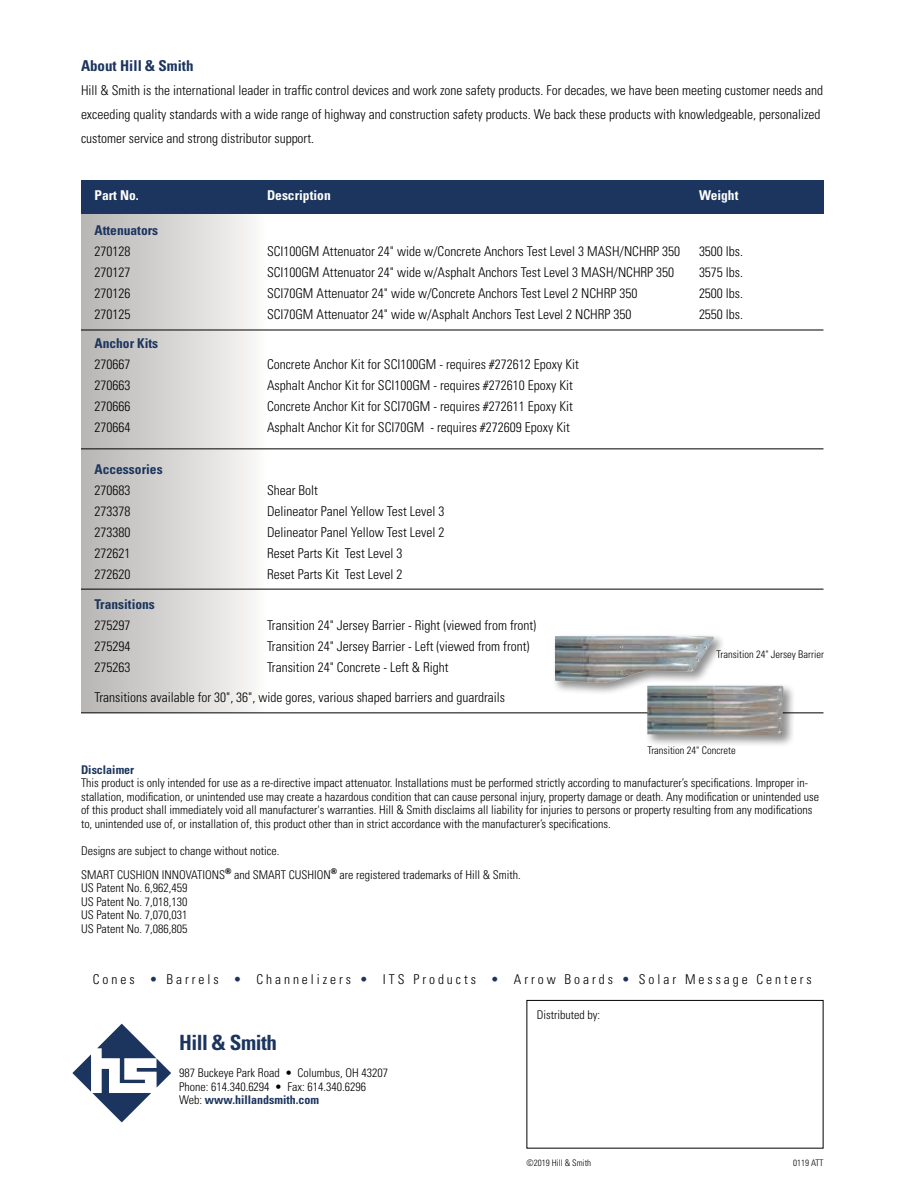
<style>
.page{position:relative;width:918px;height:1188px;background:#fff}
.page>*{position:absolute;margin:0;border:0;box-sizing:border-box;transform-origin:0 0}
.t1{font:700 condensed 21px "Univers LT Std";letter-spacing:-.02em;color:#1c355e}
.t2{font:700 condensed 15px "Univers LT Std";color:#1c355e}
.t3{font:300 condensed 13.5px/24px "Univers LT Std";color:#000}
.t4{font:300 condensed 13.5px "Univers LT Std";letter-spacing:.22em;color:#000}
.t5{font:700 condensed 13.5px "Univers LT Std";color:#1c355e}
.t6{font:700 condensed 13.5px "Univers LT Std";color:#fff}
.t7{font:300 condensed 12px/13.5px "Univers LT Std";color:#000}
.t8{font:700 condensed 12px "Univers LT Std";color:#1c355e}
.t9{font:300 condensed 10.5px "Univers LT Std";color:#000}
.t10{font:300 condensed 9px "Univers LT Std";color:#000}
.s1{color:#1c355e}
.s2{font-weight:700;color:#1c355e}
</style>
<div class="page">
<svg style="left:81px;top:214px;width:186px;height:498px;background:#d7d6d5"></svg>
<div style="left:81px;top:180px;width:743px;height:34px;background:#1c355e"></div>
<hr style="left:81px;top:330px;width:743px;height:1px;background:#000">
<hr style="left:81px;top:448px;width:743px;height:1px;background:#000">
<hr style="left:81px;top:589px;width:743px;height:1px;background:#000">
<hr style="left:81px;top:712px;width:743px;height:1px;background:#000">
<div style="left:644px;top:683px;width:151px;height:64px;background:#000;opacity:.45"></div>
<img style="left:647px;top:686px;width:136px;height:49px">
<div style="left:552px;top:633px;width:174px;height:62px;background:#000;opacity:.45"></div>
<img style="left:555px;top:636px;width:159px;height:47px">
<div style="left:526px;top:1000px;width:298px;height:149px;border:1px solid #000"></div>
<svg style="left:72px;top:1024px;width:99px;height:98px"></svg>
<p class="t2" style="left:81px;top:57px;width:114px">About Hill &amp; Smith</p>
<p class="t3" style="left:81px;top:78px;width:744px">Hill &amp; Smith is the international leader in traffic control devices and work zone safety products. For decades, we have been meeting customer needs and exceeding quality standards with a wide range of highway and construction safety products. We back these products with knowledgeable, personalized customer service and strong distributor support.</p>
<p class="t6" style="left:94px;top:187px;width:46px">Part No.</p>
<p class="t6" style="left:267px;top:187px;width:65px">Description</p>
<p class="t6" style="left:699px;top:187px;width:41px">Weight</p>
<p class="t5" style="left:94px;top:222px;width:65px">Attenuators</p>
<p class="t3" style="left:94px;top:239px;width:37px">270128</p>
<p class="t3" style="left:267px;top:239px;width:415px">SCI100GM Attenuator 24" wide w/Concrete Anchors Test Level 3 MASH/NCHRP 350</p>
<p class="t3" style="left:699px;top:239px;width:46px">3500 lbs.</p>
<p class="t3" style="left:94px;top:260px;width:37px">270127</p>
<p class="t3" style="left:267px;top:260px;width:409px">SCI100GM Attenuator 24" wide w/Asphalt Anchors Test Level 3 MASH/NCHRP 350</p>
<p class="t3" style="left:699px;top:260px;width:46px">3575 lbs.</p>
<p class="t3" style="left:94px;top:281px;width:37px">270126</p>
<p class="t3" style="left:267px;top:281px;width:372px">SCI70GM Attenuator 24" wide w/Concrete Anchors Test Level 2 NCHRP 350</p>
<p class="t3" style="left:699px;top:281px;width:46px">2500 lbs.</p>
<p class="t3" style="left:94px;top:302px;width:37px">270125</p>
<p class="t3" style="left:267px;top:302px;width:366px">SCI70GM Attenuator 24" wide w/Asphalt Anchors Test Level 2 NCHRP 350</p>
<p class="t3" style="left:699px;top:302px;width:46px">2550 lbs.</p>
<p class="t5" style="left:94px;top:335px;width:65px">Anchor Kits</p>
<p class="t3" style="left:94px;top:353px;width:37px">270667</p>
<p class="t3" style="left:267px;top:353px;width:313px">Concrete Anchor Kit for SCI100GM - requires #272612 Epoxy Kit</p>
<p class="t3" style="left:94px;top:374px;width:37px">270663</p>
<p class="t3" style="left:267px;top:374px;width:307px">Asphalt Anchor Kit for SCI100GM - requires #272610 Epoxy Kit</p>
<p class="t3" style="left:94px;top:395px;width:37px">270666</p>
<p class="t3" style="left:267px;top:395px;width:307px">Concrete Anchor Kit for SCI70GM - requires #272611 Epoxy Kit</p>
<p class="t3" style="left:94px;top:416px;width:37px">270664</p>
<p class="t3" style="left:267px;top:416px;width:304px">Asphalt Anchor Kit for SCI70GM - requires #272609 Epoxy Kit</p>
<p class="t5" style="left:94px;top:461px;width:70px">Accessories</p>
<p class="t3" style="left:94px;top:479px;width:37px">270683</p>
<p class="t3" style="left:267px;top:479px;width:52px">Shear Bolt</p>
<p class="t3" style="left:94px;top:500px;width:37px">273378</p>
<p class="t3" style="left:267px;top:500px;width:179px">Delineator Panel Yellow Test Level 3</p>
<p class="t3" style="left:94px;top:521px;width:37px">273380</p>
<p class="t3" style="left:267px;top:521px;width:179px">Delineator Panel Yellow Test Level 2</p>
<p class="t3" style="left:94px;top:542px;width:37px">272621</p>
<p class="t3" style="left:267px;top:542px;width:137px">Reset Parts Kit Test Level 3</p>
<p class="t3" style="left:94px;top:563px;width:37px">272620</p>
<p class="t3" style="left:267px;top:563px;width:137px">Reset Parts Kit Test Level 2</p>
<p class="t5" style="left:94px;top:596px;width:62px">Transitions</p>
<p class="t3" style="left:94px;top:613px;width:37px">275297</p>
<p class="t3" style="left:267px;top:613px;width:271px">Transition 24" Jersey Barrier - Right (viewed from front)</p>
<p class="t3" style="left:94px;top:634px;width:37px">275294</p>
<p class="t3" style="left:267px;top:634px;width:264px">Transition 24" Jersey Barrier - Left (viewed from front)</p>
<p class="t3" style="left:94px;top:655px;width:37px">275263</p>
<p class="t9" style="left:717px;top:648px;width:109px">Transition 24" Jersey Barrier</p>
<p class="t3" style="left:94px;top:653px;width:412px;line-height:29.7px;text-indent:173px">Transition 24" Concrete - Left &amp; Right<br>Transitions available for 30", 36", wide gores, various shaped barriers and guardrails</p>
<p class="t9" style="left:648px;top:744px;width:90px">Transition 24" Concrete</p>
<p class="t8" style="left:81px;top:762px;width:55px">Disclaimer</p>
<p class="t7" style="left:81px;top:776px;width:740px">This product is only intended for use as a re-directive impact attenuator. Installations must be performed strictly according to manufacturer’s specifications. Improper in&shy;stallation, modification, or unintended use may create a hazardous condition that can cause personal injury, property damage or death. Any modification or unintended use of this product shall immediately void all manufacturer's warranties. Hill &amp; Smith disclaims all liability for injuries to persons or property resulting from any modifications to, unintended use of, or installation of, this product other than in strict accordance with the manufacturer’s specifications.</p>
<p class="t7" style="left:81px;top:838px;width:441px;line-height:24px">Designs are subject to change without notice.<br>SMART CUSHION INNOVATIONS<sup>®</sup> and SMART CUSHION<sup>®</sup> are registered trademarks of Hill &amp; Smith.</p>
<p class="t7" style="left:81px;top:881px;width:108px;text-align:justify">US Patent No. 6,962,459<br>US Patent No. 7,018,130<br>US Patent No. 7,070,031<br>US Patent No. 7,086,805</p>
<p class="t4" style="left:93px;top:971px;width:720px">Cones <span class="s1">•</span> Barrels <span class="s1">•</span> Channelizers <span class="s1">•</span> ITS Products <span class="s1">•</span> Arrow Boards <span class="s1">•</span> Solar Message Centers</p>
<h1 class="t1" style="left:179px;top:1030px;width:100px">Hill &amp; Smith</h1>
<p class="t7" style="left:179px;top:1066px;width:211px">987 Buckeye Park Road • Columbus, OH 43207<br>Phone: 614.340.6294 • Fax: 614.340.6296<br>Web: <span class="s2">www.hillandsmith.com</span></p>
<p class="t7" style="left:537px;top:1008px;width:65px">Distributed by:</p>
<p class="t10" style="left:526px;top:1157px;width:66px">©2019 Hill &amp; Smith</p>
<p class="t10" style="left:793px;top:1157px;width:32px">0119 ATT</p>
</div>
